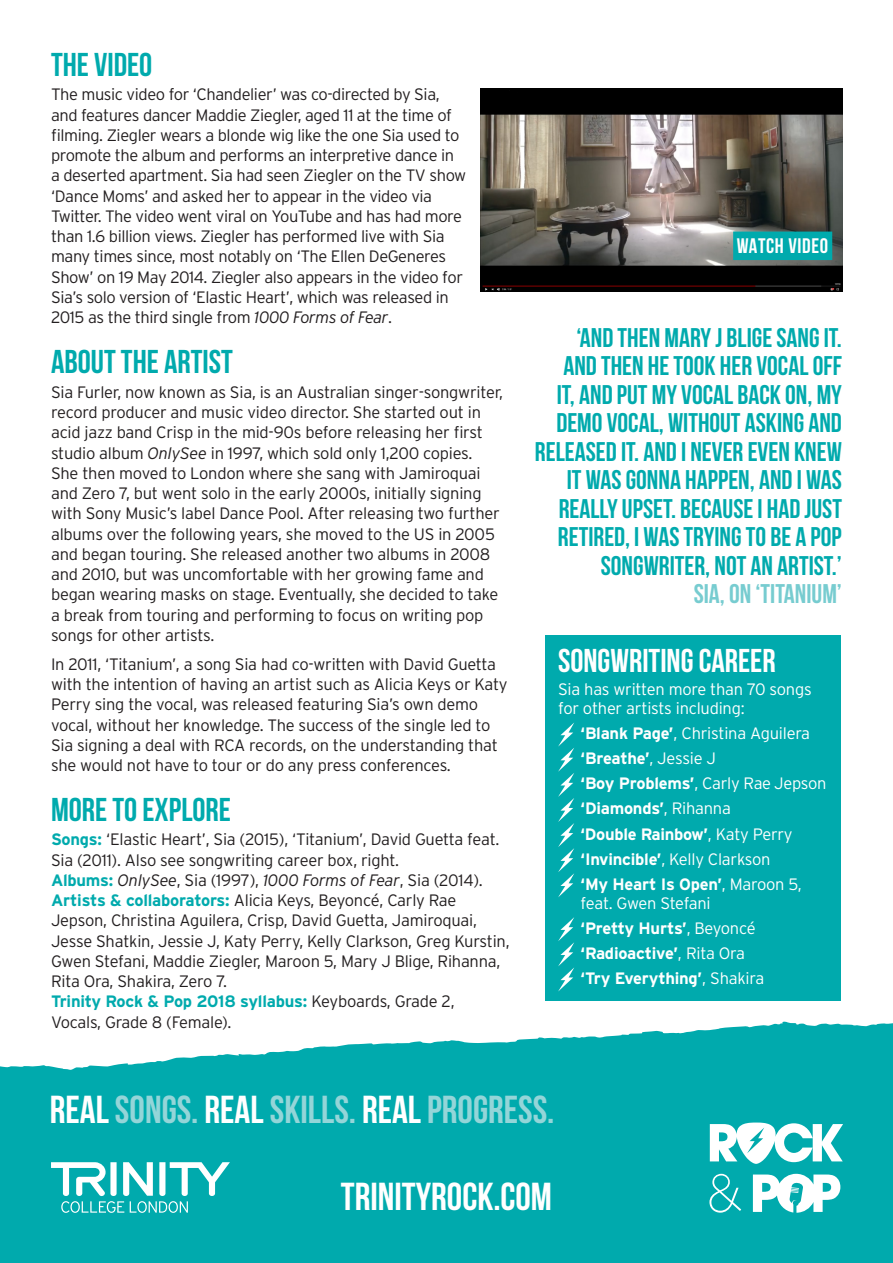
<style>
.page{position:relative;width:893px;height:1263px;background:#fff}
.page>*{position:absolute;margin:0;border:0;box-sizing:border-box;transform-origin:0 0}
.t1{font:700 39px "Bebas Neue";color:#94d5d8}
.t2{font:700 39px "Bebas Neue";color:#fff}
.Heading_1{font:700 33px "Bebas Neue";color:#00aaad}
.Heading_1__white{font:700 33px "Bebas Neue";color:#fff}
.Heading_1-2{font:700 27px/28.5px "Bebas Neue";color:#00aaad;text-align:right}
.Heading_1-3{font:700 27px "Bebas Neue";color:#77ccd0}
.Heading_1-4{font:700 21px "Bebas Neue";letter-spacing:.03em;color:#fff}
.body{font:300 16.5px/20.2px "Interstate";letter-spacing:-.025em;color:#231f20}
.Heading_1__white-2{font:300 16.5px/20.2px "Interstate";letter-spacing:-.015em;color:#231f20}
.body-2{font:300 16.5px/18.8px "Interstate";letter-spacing:-.015em;color:#fff}
.body-3{font:700 16.5px "Interstate";letter-spacing:-.015em;color:#fff}
.Heading_1__white-3{font:700 16.5px "Interstate";letter-spacing:-.015em;color:#00aaad}
.s1{font-style:italic}
.s2{font-weight:700;color:#00aaad}
.s3{font-weight:300;color:#231f20}
.s4{font-weight:700}
.s5{font-weight:300}
.s6{color:#fff}
</style>
<div class="page">
<svg style="left:0;top:1021px;width:893px;height:242px;background:#1ab2b5"></svg>
<img style="left:480px;top:88px;width:362px;height:204px">
<svg style="left:51px;top:1162px;width:179px;height:51px"></svg>
<svg style="left:709px;top:1122px;width:134px;height:91px"></svg>
<div style="left:733px;top:232px;width:99px;height:28px;background:#00aaad"></div>
<div style="left:545px;top:635px;width:296px;height:365px;background:#00aaad"></div>
<svg style="left:558px;top:723px;width:16px;height:174px"></svg>
<svg style="left:558px;top:917px;width:16px;height:74px"></svg>
<p class="Heading_1" style="left:51px;top:46px;width:103px">THE VIDEO</p>
<p class="body" style="left:51px;top:84px;width:417px">The music video for ‘Chandelier’ was co-directed by Sia, and features dancer Maddie Ziegler, aged 11 at the time of filming. Ziegler wears a blonde wig like the one Sia used to promote the album and performs an interpretive dance in a deserted apartment. Sia had seen Ziegler on the TV show ‘Dance Moms’ and asked her to appear in the video via Twitter. The video went viral on YouTube and has had more than 1.6 billion views. Ziegler has performed live with Sia many times since, most notably on ‘The Ellen DeGeneres Show’ on 19 May 2014. Ziegler also appears in the video for Sia’s solo version of ‘Elastic Heart’, which was released in 2015 as the third single from <span class="s1">1000 Forms of Fear</span>.</p>
<p class="Heading_1" style="left:51px;top:344px;width:183px">ABOUT THE ARTIST</p>
<p class="body" style="left:51px;top:382px;width:453px">Sia Furler, now known as Sia, is an Australian singer-songwriter, record producer and music video director. She started out in acid jazz band Crisp in the mid-90s before releasing her first studio album <span class="s1">OnlySee</span> in 1997, which sold only 1,200 copies.<br>She then moved to London where she sang with Jamiroquai and Zero 7, but went solo in the early 2000s, initially signing with Sony Music’s label Dance Pool. After releasing two further albums over the following years, she moved to the US in 2005 and began touring. She released another two albums in 2008 and 2010, but was uncomfortable with her growing fame and began wearing masks on stage. Eventually, she decided to take a break from touring and performing to focus on writing pop songs for other artists.</p>
<p class="body" style="left:51px;top:654px;width:458px">In 2011, ‘Titanium’, a song Sia had co-written with David Guetta with the intention of having an artist such as Alicia Keys or Katy Perry sing the vocal, was released featuring Sia’s own demo vocal, without her knowledge. The success of the single led to Sia signing a deal with RCA records, on the understanding that she would not have to tour or do any press conferences.</p>
<p class="Heading_1" style="left:51px;top:791px;width:181px">MORE TO EXPLORE</p>
<p class="Heading_1__white-2" style="left:51px;top:829px;width:460px"><span class="s2">Songs:</span> ‘Elastic Heart’, Sia (2015), ‘Titanium’, David Guetta feat.<br>Sia (2011). Also see songwriting career box, right.<br><span class="s2">Albums:</span> <span class="s1">OnlySee</span>, Sia (1997), <span class="s1">1000 Forms of Fear</span>, Sia (2014).<br><span class="s2">Artists &amp; collaborators:</span> Alicia Keys, Beyoncé, Carly Rae Jepson, Christina Aguilera, Crisp, David Guetta, Jamiroquai, Jesse Shatkin, Jessie J, Katy Perry, Kelly Clarkson, Greg Kurstin, Gwen Stefani, Maddie Ziegler, Maroon 5, Mary J Blige, Rihanna, Rita Ora, Shakira, Zero 7.</p>
<p class="Heading_1__white-3" style="left:51px;top:992px;width:405px">Trinity Rock &amp; Pop 2018 syllabus: <span class="s3">Keyboards, Grade 2,</span></p>
<p class="Heading_1__white-2" style="left:51px;top:1011px;width:182px">Vocals, Grade 8 (Female).</p>
<p class="Heading_1-4" style="left:737px;top:234px;width:93px">WATCH VIDEO</p>
<p class="Heading_1-2" style="left:535px;top:323px;width:309px">‘AND THEN MARY J BLIGE SANG IT.<br>AND THEN HE TOOK HER VOCAL OFF<br>IT, AND PUT MY VOCAL BACK ON, MY<br>DEMO VOCAL, WITHOUT ASKING AND<br>RELEASED IT. AND I NEVER EVEN KNEW<br>IT WAS GONNA HAPPEN, AND I WAS<br>REALLY UPSET. BECAUSE I HAD JUST<br>RETIRED, I WAS TRYING TO BE A POP<br>SONGWRITER, NOT AN ARTIST.’</p>
<p class="Heading_1-3" style="left:694px;top:579px;width:150px">SIA, ON ‘TITANIUM’</p>
<p class="Heading_1__white" style="left:558px;top:643px;width:219px">SONGWRITING CAREER</p>
<p class="body-2" style="left:558px;top:680px;width:255px">Sia has written more than 70 songs for other artists including:</p>
<p class="body-2" style="left:581px;top:724px;width:231px"><span class="s4">‘Blank Page’</span>, Christina Aguilera</p>
<p class="body-3" style="left:581px;top:749px;width:137px">‘Breathe’<span class="s5">, Jessie J</span></p>
<p class="body-2" style="left:581px;top:774px;width:248px"><span class="s4">‘Boy Problems’</span>, Carly Rae Jepson</p>
<p class="body-3" style="left:581px;top:799px;width:152px">‘Diamonds’<span class="s5">, Rihanna</span></p>
<p class="body-3" style="left:581px;top:824px;width:214px">‘Double Rainbow’<span class="s5">, Katy Perry</span></p>
<p class="body-2" style="left:581px;top:849px;width:191px"><span class="s4">‘Invincible’</span>, Kelly Clarkson</p>
<p class="body-2" style="left:581px;top:874px;width:223px"><span class="s4">‘My Heart Is Open’</span>, Maroon 5, feat. Gwen Stefani</p>
<p class="body-3" style="left:581px;top:919px;width:177px">‘Pretty Hurts’<span class="s5">, Beyoncé</span></p>
<p class="body-3" style="left:581px;top:944px;width:166px">‘Radioactive’<span class="s5">, Rita Ora</span></p>
<p class="body-3" style="left:581px;top:969px;width:185px">‘Try Everything’<span class="s5">, Shakira</span></p>
<p class="t1" style="left:50px;top:1088px;width:506px"><span class="s6">REAL</span>SONGS. <span class="s6">REAL</span>SKILLS. <span class="s6">REAL</span>PROGRESS.</p>
<p class="t2" style="left:341px;top:1175px;width:213px">TRINITYROCK.COM</p>
</div>
